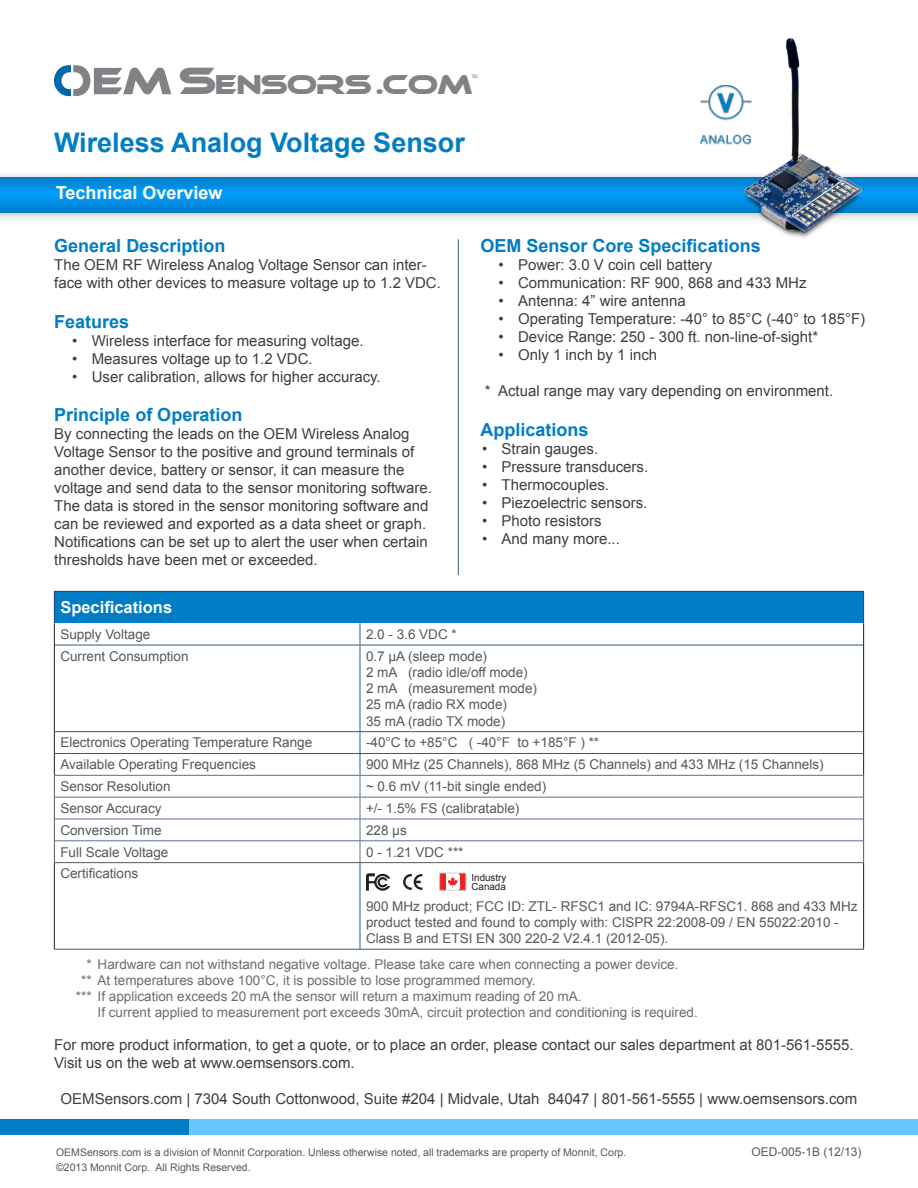
<style>
.page{position:relative;width:918px;height:1188px;background:#fff}
.page>*{position:absolute;margin:0;border:0;box-sizing:border-box;transform-origin:0 0}
.t1{font:700 27px "Arial";color:#007dc5}
.t2{font:26.7px "Ethnocentric";letter-spacing:-.075em;color:#808285}
.t3{font:700 18px "Arial";color:#007dc5}
.t4{font:700 18px "Arial";color:#fff}
.t5{font:700 16.5px "Arial";color:#fff}
.t6{font:15px/18px "Arial";color:#3e3e3f}
.t7{font:13.5px/16.2px "Arial";color:#57585a}
.t8{font:13.5px "Arial";color:#6c6d70}
.t9{font:12px "Arial";color:#57585a}
.t10{font:10.5px "Arial";color:#57585a}
.t11{font:9.9px/9.9px "Arial";color:#231f20}
.t12{font:4.8px "Arial";color:#808285}
.s1{font-size:37.2px}
</style>
<div class="page">
<div style="left:0;top:169px;width:918px;height:56px;background:#231f20;opacity:.3"></div>
<svg style="left:0;top:177px;width:918px;height:35px;background:#008de2"></svg>
<hr style="left:458px;top:239px;width:1px;height:336px;background:#335d80">
<div style="left:0;top:1119px;width:918px;height:15px;background:#66c5ff"></div>
<img style="left:742px;top:38px;width:121px;height:200px">
<svg style="left:54px;top:65px;width:117px;height:31px"></svg>
<img style="left:700px;top:55px;width:87px;height:114px">
<div style="left:0;top:1119px;width:189px;height:15px;background:#007dc5"></div>
<div style="left:54px;top:591px;width:810px;height:32px;background:#007dc5"></div>
<hr style="left:54px;top:592px;width:1px;height:31px;background:#2a4780">
<hr style="left:54px;top:591px;width:306px;height:1px;background:#2a4780">
<hr style="left:360px;top:591px;width:504px;height:1px;background:#2a4780">
<hr style="left:863px;top:592px;width:1px;height:31px;background:#2a4780">
<svg style="left:360px;top:623px;width:1px;height:22px"></svg>
<hr style="left:55px;top:645px;width:305px;height:1px;background:#305c7f">
<hr style="left:360px;top:645px;width:503px;height:1px;background:#305c7f">
<hr style="left:360px;top:645px;width:1px;height:86px;background:#305c7f">
<hr style="left:55px;top:731px;width:305px;height:1px;background:#305c7f">
<hr style="left:360px;top:731px;width:503px;height:1px;background:#305c7f">
<hr style="left:55px;top:753px;width:305px;height:1px;background:#305c7f">
<hr style="left:360px;top:753px;width:503px;height:1px;background:#305c7f">
<hr style="left:54px;top:949px;width:306px;height:1px;background:#305c7f">
<hr style="left:360px;top:863px;width:1px;height:86px;background:#305c7f">
<hr style="left:360px;top:949px;width:504px;height:1px;background:#305c7f">
<svg style="left:54px;top:623px;width:1px;height:22px"></svg>
<svg style="left:863px;top:623px;width:1px;height:22px"></svg>
<hr style="left:54px;top:645px;width:1px;height:87px;background:#231f20">
<hr style="left:863px;top:645px;width:1px;height:87px;background:#231f20">
<hr style="left:54px;top:863px;width:1px;height:86px;background:#231f20">
<hr style="left:863px;top:863px;width:1px;height:86px;background:#231f20">
<hr style="left:54px;top:775px;width:306px;height:1px;background:#587190">
<hr style="left:360px;top:775px;width:504px;height:1px;background:#587190">
<hr style="left:55px;top:797px;width:305px;height:1px;background:#587190">
<hr style="left:360px;top:797px;width:503px;height:1px;background:#587190">
<hr style="left:55px;top:819px;width:305px;height:1px;background:#587190">
<hr style="left:360px;top:819px;width:503px;height:1px;background:#587190">
<hr style="left:55px;top:840px;width:305px;height:1px;background:#587190">
<hr style="left:360px;top:840px;width:503px;height:1px;background:#587190">
<svg style="left:360px;top:732px;width:1px;height:130px"></svg>
<svg style="left:54px;top:732px;width:1px;height:130px"></svg>
<svg style="left:863px;top:732px;width:1px;height:130px"></svg>
<hr style="left:54px;top:862px;width:306px;height:1px;background:#57585a">
<hr style="left:360px;top:862px;width:504px;height:1px;background:#57585a">
<svg style="left:366px;top:873px;width:24px;height:18px"></svg>
<svg style="left:403px;top:874px;width:19px;height:16px"></svg>
<div style="left:459px;top:873px;width:7px;height:17px;background:#ee2123"></div>
<div style="left:440px;top:873px;width:6px;height:17px;background:#ee2123"></div>
<svg style="left:448px;top:877px;width:10px;height:11px"></svg>
<div style="left:440px;top:873px;width:26px;height:17px;border:1px solid #d2d3d3"></div>
<p class="t2" style="left:178px;top:68px;width:297px"><span class="s1">S</span>ENSORS .COM</p>
<p class="t12" style="left:471px;top:73px;width:8px">TM</p>
<p class="t1" style="left:54px;top:125px;width:412px">Wireless Analog Voltage Sensor</p>
<p class="t4" style="left:56px;top:181px;width:168px">Technical Overview</p>
<p class="t3" style="left:54px;top:234px;width:173px">General Description</p>
<p class="t6" style="left:54px;top:256px;width:388px">The OEM RF Wireless Analog Voltage Sensor can inter&shy;face with other devices to measure voltage up to 1.2 VDC.</p>
<p class="t3" style="left:54px;top:309px;width:77px">Features</p>
<p class="t6" style="left:72px;top:332px;width:293px">• Wireless interface for measuring voltage.</p>
<p class="t6" style="left:72px;top:350px;width:242px">• Measures voltage up to 1.2 VDC.</p>
<p class="t6" style="left:72px;top:368px;width:310px">• User calibration, allows for higher accuracy.</p>
<p class="t3" style="left:54px;top:403px;width:190px">Principle of Operation</p>
<p class="t6" style="left:54px;top:425px;width:379px">By connecting the leads on the OEM Wireless Analog Voltage Sensor to the positive and ground terminals of another device, battery or sensor, it can measure the voltage and send data to the sensor monitoring software.<br>The data is stored in the sensor monitoring software and can be reviewed and exported as a data sheet or graph.<br>Notifications can be set up to alert the user when certain thresholds have been met or exceeded.</p>
<p class="t3" style="left:481px;top:234px;width:282px">OEM Sensor Core Specifications</p>
<p class="t6" style="left:499px;top:256px;width:215px">• Power: 3.0 V coin cell battery</p>
<p class="t6" style="left:499px;top:274px;width:309px">• Communication: RF 900, 868 and 433 MHz</p>
<p class="t6" style="left:499px;top:292px;width:189px">• Antenna: 4” wire antenna</p>
<p class="t6" style="left:499px;top:310px;width:368px">• Operating Temperature: -40° to 85°C (-40° to 185°F)</p>
<p class="t6" style="left:499px;top:328px;width:321px">• Device Range: 250 - 300 ft. non-line-of-sight*</p>
<p class="t6" style="left:499px;top:346px;width:160px">• Only 1 inch by 1 inch</p>
<p class="t6" style="left:485px;top:382px;width:350px">* Actual range may vary depending on environment.</p>
<p class="t3" style="left:481px;top:417px;width:110px">Applications</p>
<p class="t6" style="left:482px;top:440px;width:118px">• Strain gauges.</p>
<p class="t6" style="left:482px;top:458px;width:168px">• Pressure transducers.</p>
<p class="t6" style="left:482px;top:476px;width:129px">• Thermocouples.</p>
<p class="t6" style="left:482px;top:494px;width:167px">• Piezoelectric sensors.</p>
<p class="t6" style="left:482px;top:512px;width:121px">• Photo resistors</p>
<p class="t6" style="left:482px;top:530px;width:139px">• And many more...</p>
<p class="t5" style="left:60px;top:597px;width:113px">Specifications</p>
<p class="t7" style="left:60px;top:626px;width:92px">Supply Voltage</p>
<p class="t7" style="left:366px;top:626px;width:92px">2.0 - 3.6 VDC *</p>
<p class="t7" style="left:60px;top:648px;width:130px">Current Consumption</p>
<p class="t7" style="left:366px;top:648px;width:123px">0.7 µA (sleep mode)</p>
<p class="t7" style="left:366px;top:664px;width:163px">2 mA (radio idle/off mode)</p>
<p class="t7" style="left:366px;top:681px;width:173px">2 mA (measurement mode)</p>
<p class="t7" style="left:366px;top:697px;width:143px">25 mA (radio RX mode)</p>
<p class="t7" style="left:366px;top:713px;width:141px">35 mA (radio TX mode)</p>
<p class="t7" style="left:60px;top:735px;width:253px">Electronics Operating Temperature Range</p>
<p class="t7" style="left:366px;top:735px;width:235px">-40°C to +85°C ( -40°F to +185°F ) **</p>
<p class="t7" style="left:60px;top:757px;width:197px">Available Operating Frequencies</p>
<p class="t7" style="left:366px;top:757px;width:459px">900 MHz (25 Channels), 868 MHz (5 Channels) and 433 MHz (15 Channels)</p>
<p class="t7" style="left:60px;top:778px;width:112px">Sensor Resolution</p>
<p class="t7" style="left:366px;top:778px;width:182px">~ 0.6 mV (11-bit single ended)</p>
<p class="t7" style="left:60px;top:800px;width:103px">Sensor Accuracy</p>
<p class="t7" style="left:366px;top:800px;width:155px">+/- 1.5% FS (calibratable)</p>
<p class="t7" style="left:60px;top:822px;width:103px">Conversion Time</p>
<p class="t7" style="left:366px;top:822px;width:42px">228 μs</p>
<p class="t7" style="left:60px;top:844px;width:110px">Full Scale Voltage</p>
<p class="t7" style="left:366px;top:844px;width:99px">0 - 1.21 VDC ***</p>
<p class="t7" style="left:60px;top:866px;width:80px">Certifications</p>
<p class="t11" style="left:471px;top:872px;width:37px">Industry<br>Canada</p>
<p class="t7" style="left:366px;top:898px;width:493px">900 MHz product; FCC ID: ZTL- RFSC1 and IC: 9794A-RFSC1. 868 and 433 MHz product tested and found to comply with: CISPR 22:2008-09 / EN 55022:2010 -<br>Class B and ETSI EN 300 220-2 V2.4.1 (2012-05).</p>
<p class="t8" style="left:86px;top:956px;width:594px">* Hardware can not withstand negative voltage. Please take care when connecting a power device.</p>
<p class="t8" style="left:81px;top:972px;width:456px">** At temperatures above 100°C, it is possible to lose programmed memory.</p>
<p class="t8" style="left:76px;top:988px;width:507px">*** If application exceeds 20 mA the sensor will return a maximum reading of 20 mA.</p>
<p class="t8" style="left:98px;top:1004px;width:602px">If current applied to measurement port exceeds 30mA, circuit protection and conditioning is required.</p>
<p class="t6" style="left:54px;top:1036px;width:801px">For more product information, to get a quote, or to place an order, please contact our sales department at 801-561-5555.</p>
<p class="t6" style="left:54px;top:1054px;width:302px">Visit us on the web at www.oemsensors.com.</p>
<p class="t6" style="left:61px;top:1090px;width:798px">OEMSensors.com | 7304 South Cottonwood, Suite #204 | Midvale, Utah 84047 | 801-561-5555 | www.oemsensors.com</p>
<p class="t10" style="left:56px;top:1145px;width:572px">OEMSensors.com is a division of Monnit Corporation. Unless otherwise noted, all trademarks are property of Monnit, Corp.</p>
<p class="t10" style="left:56px;top:1160px;width:196px">©2013 Monnit Corp. All Rights Reserved.</p>
<p class="t9" style="left:752px;top:1144px;width:112px">OED-005-1B (12/13)</p>
</div>
